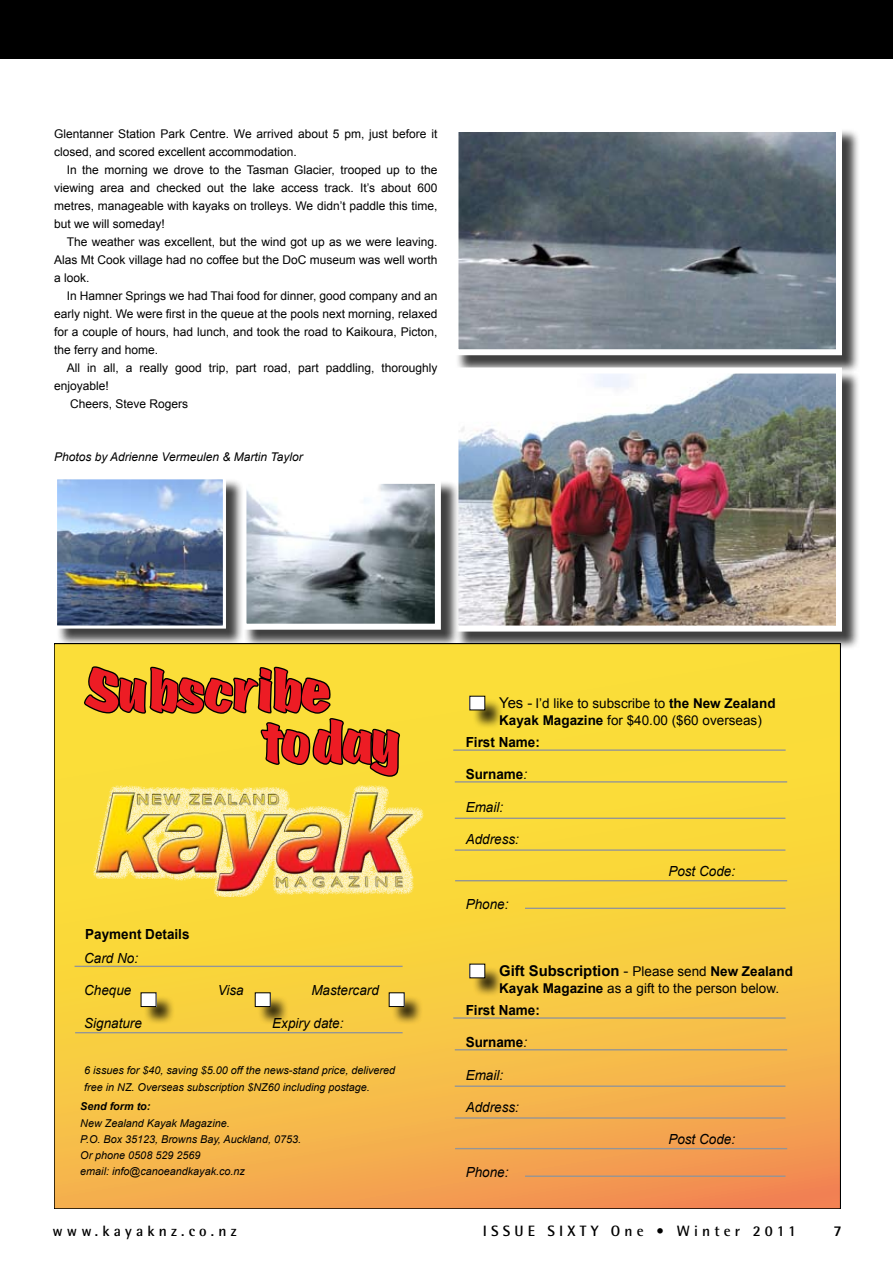
<style>
.page{position:relative;width:893px;height:1263px;background:#fff}
.page>*{position:absolute;margin:0;border:0;box-sizing:border-box;transform-origin:0 0}
.t1{font:64.8px/51.3px "Scratch";color:#ed1c24}
.t2{font:700 15px "Rotis Semi Sans";letter-spacing:.28em;color:#000}
.t3{font:800 15px "Rotis Sans Serif";color:#000}
.t4{font:700 14.85px "Arial";color:#000}
.t5{font:italic 13.95px "Arial";color:#000}
.t6{font:700 13.95px "Arial";color:#000}
.t7{font:13.5px/17.5px "Arial";color:#000}
.t8{font:12px/18px "Arial";color:#000;text-align:justify}
.t9{font:italic 12px "Arial";color:#000}
.t10{font:italic 10.8px/16.2px "Arial";color:#000}
.t11{font:italic 700 10.8px "Arial";color:#000}
.s1{font-size:14.85px}
.s2{font-weight:700}
.s3{font-weight:400;font-style:italic}
.s4{font-weight:400}
.s5{font-weight:400;font-size:13.5px}
.s6{font-size:13.5px}
</style>
<div class="page">
<div style="left:0;top:0;width:893px;height:59px;background:#000"></div>
<div style="left:455px;top:128px;width:406px;height:246px;background:#000;opacity:.75"></div>
<img style="left:459px;top:133px;width:376px;height:215px">
<div style="left:452px;top:126px;width:390px;height:229px;border:6px solid #fff"></div>
<div style="left:455px;top:370px;width:406px;height:280px;background:#000;opacity:.75"></div>
<img style="left:459px;top:375px;width:376px;height:250px">
<div style="left:452px;top:368px;width:390px;height:264px;border:6px solid #fff"></div>
<div style="left:243px;top:480px;width:216px;height:168px;background:#000;opacity:.75"></div>
<img style="left:247px;top:485px;width:187px;height:138px">
<div style="left:240px;top:478px;width:201px;height:152px;border:6px solid #fff"></div>
<div style="left:56px;top:478px;width:189px;height:169px;background:#000;opacity:.75"></div>
<img style="left:58px;top:480px;width:164px;height:145px">
<div style="left:54px;top:476px;width:172px;height:153px;border:3px solid #fff"></div>
<svg style="left:57px;top:646px;width:781px;height:560px;background:#f7c543"></svg>
<svg style="left:82px;top:646px;width:319px;height:420px;background:#e9c937"></svg>
<hr style="left:75px;top:966px;width:328px;height:1px;background:#939598">
<hr style="left:75px;top:1032px;width:328px;height:1px;background:#939598">
<div style="left:391px;top:995px;width:32px;height:30px;background:#000;opacity:.75"></div>
<div style="left:389px;top:993px;width:15px;height:13px;background:#fff"></div>
<div style="left:257px;top:995px;width:32px;height:30px;background:#000;opacity:.75"></div>
<div style="left:255px;top:993px;width:15px;height:13px;background:#fff"></div>
<div style="left:255px;top:992px;width:16px;height:15px;border:1px solid #000"></div>
<div style="left:143px;top:995px;width:32px;height:30px;background:#000;opacity:.75"></div>
<div style="left:141px;top:993px;width:15px;height:13px;background:#fff"></div>
<div style="left:141px;top:992px;width:15px;height:15px;border:1px solid #000"></div>
<hr style="left:525px;top:908px;width:260px;height:1px;background:#939598">
<hr style="left:455px;top:781px;width:332px;height:1px;background:#939598">
<hr style="left:455px;top:818px;width:330px;height:1px;background:#939598">
<hr style="left:455px;top:849px;width:330px;height:2px;background:#939598">
<hr style="left:455px;top:880px;width:332px;height:1px;background:#939598">
<hr style="left:453px;top:749px;width:333px;height:2px;background:#939598">
<div style="left:472px;top:698px;width:32px;height:31px;background:#000;opacity:.75"></div>
<div style="left:470px;top:696px;width:15px;height:14px;background:#fff"></div>
<hr style="left:525px;top:1175px;width:260px;height:2px;background:#939598">
<hr style="left:455px;top:1049px;width:332px;height:1px;background:#939598">
<hr style="left:455px;top:1085px;width:330px;height:2px;background:#939598">
<hr style="left:455px;top:1117px;width:330px;height:2px;background:#939598">
<hr style="left:455px;top:1148px;width:332px;height:1px;background:#939598">
<hr style="left:453px;top:1017px;width:333px;height:2px;background:#939598">
<div style="left:472px;top:966px;width:32px;height:31px;background:#000;opacity:.75"></div>
<div style="left:470px;top:964px;width:15px;height:14px;background:#fff"></div>
<img style="left:74px;top:785px;width:357px;height:117px">
<p class="t8" style="left:54px;top:125px;width:385px">Glentanner Station Park Centre. We arrived about 5 pm, just before it closed, and scored excellent accommodation.</p>
<p class="t8" style="left:54px;top:161px;width:385px;text-indent:13px">In the morning we drove to the Tasman Glacier, trooped up to the viewing area and checked out the lake access track. It’s about 600 metres, manageable with kayaks on trolleys. We didn’t paddle this time, but we will someday!</p>
<p class="t8" style="left:54px;top:233px;width:385px;text-indent:13px">The weather was excellent, but the wind got up as we were leaving.<br>Alas Mt Cook village had no coffee but the DoC museum was well worth a look.</p>
<p class="t8" style="left:54px;top:287px;width:385px;text-indent:13px">In Hamner Springs we had Thai food for dinner, good company and an early night. We were first in the queue at the pools next morning, relaxed for a couple of hours, had lunch, and took the road to Kaikoura, Picton, the ferry and home.</p>
<p class="t8" style="left:67px;top:359px;width:372px">All in all, a really good trip, part road, part paddling, thoroughly</p>
<p class="t8" style="left:54px;top:377px;width:56px">enjoyable!</p>
<p class="t8" style="left:70px;top:395px;width:120px">Cheers, Steve Rogers</p>
<p class="t9" style="left:54px;top:449px;width:250px">Photos by Adrienne Vermeulen &amp; Martin Taylor</p>
<h1 class="t1" style="left:264px;top:664px;width:141px;text-indent:-178px">Subscribe today</h1>
<p class="t6" style="left:85px;top:925px;width:106px">Payment Details</p>
<p class="t5" style="left:84px;top:949px;width:56px">Card No:</p>
<p class="t5" style="left:84px;top:981px;width:49px">Cheque</p>
<p class="t5" style="left:218px;top:981px;width:27px">Visa</p>
<p class="t5" style="left:311px;top:981px;width:69px">Mastercard</p>
<p class="t5" style="left:84px;top:1014px;width:59px">Signature</p>
<p class="t5" style="left:272px;top:1014px;width:73px">Expiry date:</p>
<p class="t10" style="left:84px;top:1062px;width:312px">6 issues for $40, saving $5.00 off the news-stand price, delivered free in NZ. Overseas subscription $NZ60 including postage.</p>
<p class="t11" style="left:80px;top:1099px;width:72px">Send form to:</p>
<p class="t10" style="left:80px;top:1115px;width:222px">New Zealand Kayak Magazine.<br>P.O. Box 35123, Browns Bay, Auckland, 0753.<br>Or phone 0508 529 2569<br>email: info@canoeandkayak.co.nz</p>
<p class="t7" style="left:499px;top:694px;width:278px"><span class="s1">Yes -</span> I’d like to subscribe to <span class="s2">the New Zealand<br>Kayak Magazine</span> for $40.00 ($60 overseas)</p>
<p class="t6" style="left:466px;top:733px;width:76px">First Name:</p>
<p class="t6" style="left:466px;top:765px;width:63px">Surname<span class="s3">:</span></p>
<p class="t5" style="left:466px;top:798px;width:39px">Email:</p>
<p class="t5" style="left:466px;top:830px;width:55px">Address:</p>
<p class="t5" style="left:668px;top:862px;width:68px">Post Code:</p>
<p class="t5" style="left:466px;top:895px;width:44px">Phone:</p>
<p class="t4" style="left:499px;top:960px;width:295px">Gift Subscription <span class="s4">-</span> <span class="s5">Please send</span> <span class="s6">New Zealand</span></p>
<p class="t7" style="left:499px;top:980px;width:281px"><span class="s2">Kayak Magazine</span> as a gift to the person below.</p>
<p class="t6" style="left:466px;top:1001px;width:76px">First Name:</p>
<p class="t6" style="left:466px;top:1033px;width:63px">Surname<span class="s3">:</span></p>
<p class="t5" style="left:466px;top:1065px;width:39px">Email:</p>
<p class="t5" style="left:466px;top:1098px;width:55px">Address:</p>
<p class="t5" style="left:668px;top:1130px;width:68px">Post Code:</p>
<p class="t5" style="left:466px;top:1163px;width:44px">Phone:</p>
<p class="t2" style="left:52px;top:1222px;width:186px">www.kayaknz.co.nz</p>
<p class="t2" style="left:483px;top:1222px;width:315px">ISSUE SIXTY One • Winter 2011</p>
<p class="t3" style="left:834px;top:1222px;width:10px">7</p>
</div>
